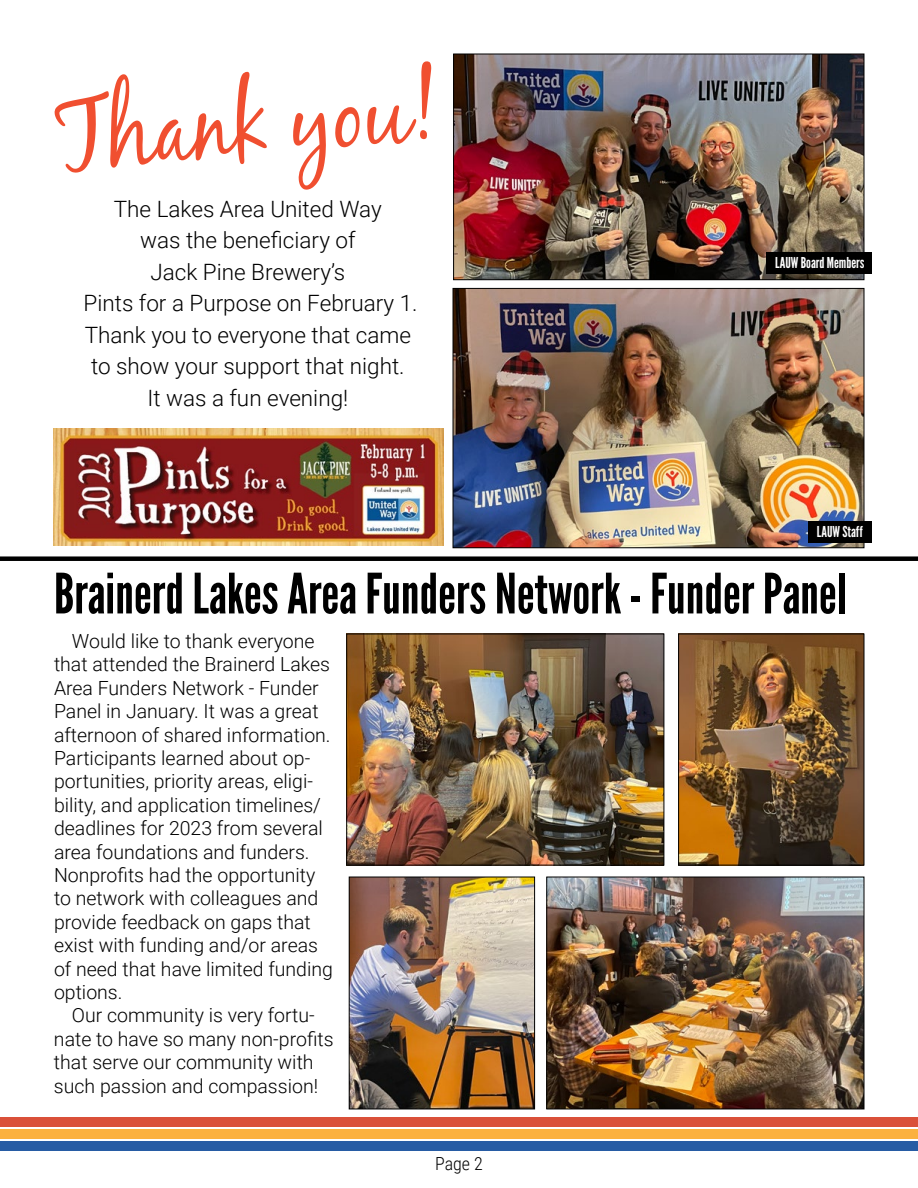
<style>
.page{position:relative;width:918px;height:1188px;background:#fff}
.page>*{position:absolute;margin:0;border:0;box-sizing:border-box;transform-origin:0 0}
.t1{font:99.45px "Black Jack";color:#f04f30;scale:.9 1}
.t2{font:55.5px "League Gothic";color:#000}
.t3{font:300 22.5px/31.5px "Roboto";color:#000;text-align:center}
.t4{font:300 19.5px/23.4px "Roboto";color:#000}
.t5{font:300 18px "Roboto Condensed";color:#000}
.t6{font:15px "League Gothic";color:#fff}
</style>
<div class="page">
<div style="left:0;top:1142px;width:918px;height:9px;background:#275ca4"></div>
<div style="left:0;top:1129px;width:918px;height:10px;background:#fbb13f"></div>
<div style="left:0;top:1117px;width:918px;height:10px;background:#da5039"></div>
<div style="left:0;top:556px;width:918px;height:5px;background:#000"></div>
<img style="left:348px;top:636px;width:314px;height:227px">
<div style="left:346px;top:634px;width:318px;height:231px;border:1px solid #000"></div>
<img style="left:548px;top:879px;width:314px;height:228px">
<div style="left:546px;top:877px;width:318px;height:232px;border:1px solid #000"></div>
<img style="left:680px;top:636px;width:182px;height:227px">
<div style="left:678px;top:634px;width:186px;height:231px;border:1px solid #000"></div>
<img style="left:351px;top:879px;width:182px;height:228px">
<div style="left:349px;top:877px;width:186px;height:232px;border:1px solid #000"></div>
<img style="left:455px;top:56px;width:407px;height:222px">
<div style="left:453px;top:54px;width:411px;height:226px;border:1px solid #000"></div>
<img style="left:455px;top:290px;width:407px;height:256px">
<div style="left:453px;top:288px;width:411px;height:260px;border:1px solid #000"></div>
<img style="left:53px;top:428px;width:391px;height:118px">
<div style="left:766px;top:252px;width:106px;height:22px;background:#000"></div>
<div style="left:808px;top:521px;width:64px;height:22px;background:#000"></div>
<h1 class="t1" style="left:51px;top:77px;width:426px;rotate:-5deg">Thank you!</h1>
<p class="t3" style="left:84px;top:192px;width:336px">The Lakes Area United Way<br>was the beneficiary of<br>Jack Pine Brewery’s<br>Pints for a Purpose on February 1.<br>Thank you to everyone that came to show your support that night.<br>It was a fun evening!</p>
<p class="t6" style="left:775px;top:254px;width:91px">LAUW Board Members</p>
<p class="t6" style="left:817px;top:523px;width:48px">LAUW Staff</p>
<h2 class="t2" style="left:54px;top:561px;width:794px">Brainerd Lakes Area Funders Network - Funder Panel</h2>
<p class="t4" style="left:54px;top:629px;width:280px;text-indent:18px">Would like to thank everyone that attended the Brainerd Lakes<br>Area Funders Network - Funder<br>Panel in January. It was a great afternoon of shared information.<br>Participants learned about op&shy;portunities, priority areas, eligi&shy;bility, and application timelines/ deadlines for 2023 from several area foundations and funders.<br>Nonprofits had the opportunity to network with colleagues and provide feedback on gaps that exist with funding and/or areas of need that have limited funding options.</p>
<p class="t4" style="left:54px;top:1003px;width:281px;text-indent:18px">Our community is very fortu&shy;nate to have so many non-profits that serve our community with such passion and compassion!</p>
<p class="t5" style="left:435px;top:1151px;width:49px">Page 2</p>
</div>
